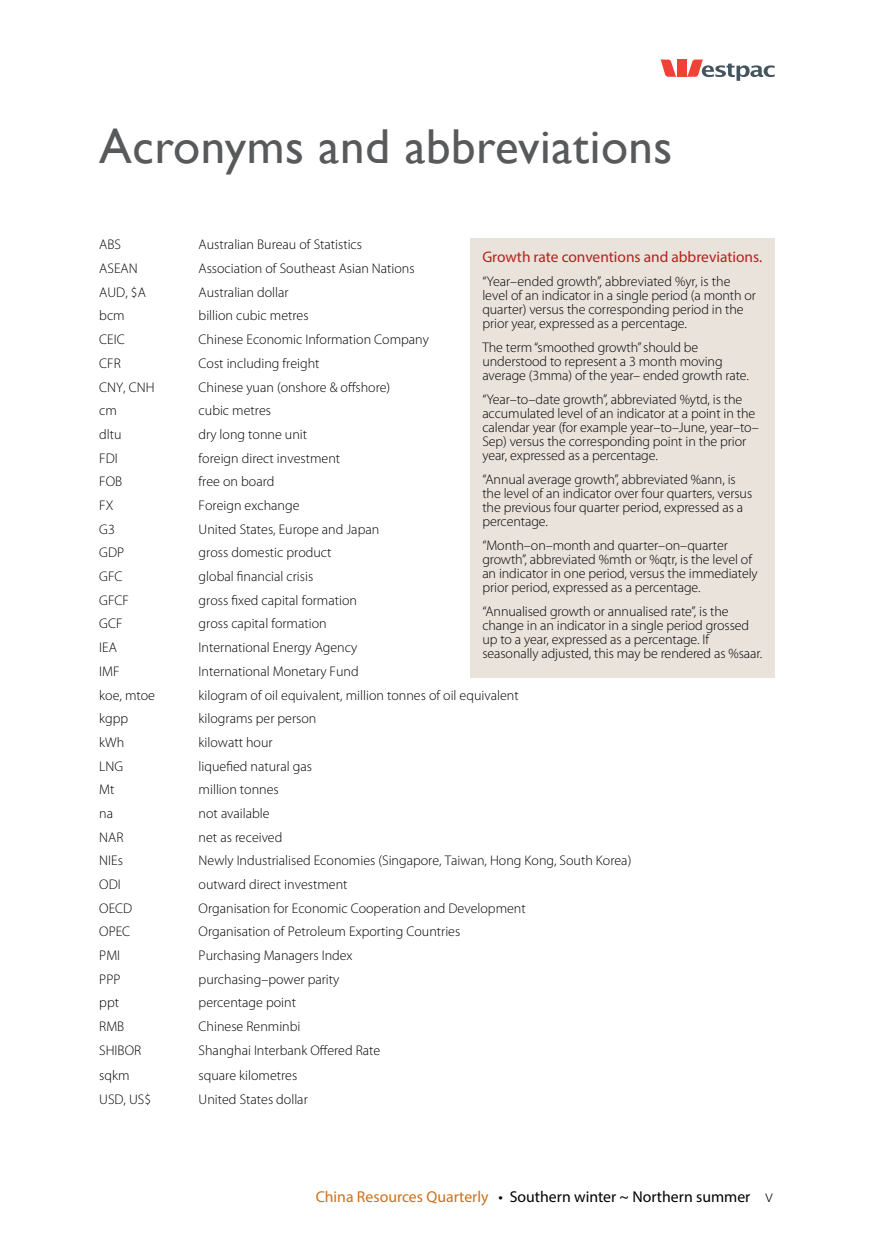
<style>
.page{position:relative;width:874px;height:1241px;background:#fff}
.page>*{position:absolute;margin:0;border:0;box-sizing:border-box;transform-origin:0 0}
.t1{font:49px "Gill Sans";letter-spacing:.01em;color:#58595b}
.t2{font:15.75px "Myriad Pro";color:#000}
.t3{font:15.4px "Myriad Pro";color:#b32317}
.t4{font:300 14px/14px "Myriad Pro";color:#000}
.s1{color:#d06f1a}
.s2{font-weight:300;font-size:17.5px}
</style>
<div class="page">
<svg style="left:660px;top:60px;width:16px;height:17px"></svg>
<div style="left:676px;top:60px;width:10px;height:17px;background:#ef4135"></div>
<svg style="left:686px;top:60px;width:88px;height:21px"></svg>
<div style="left:469px;top:238px;width:305px;height:439px;background:#e9e3dc"></div>
<h1 class="t1" style="left:99px;top:118px;width:574px">Acronyms and abbreviations</h1>
<p class="t4" style="left:99px;top:238px;width:23px">ABS</p>
<p class="t4" style="left:198px;top:238px;width:165px">Australian Bureau of Statistics</p>
<p class="t4" style="left:99px;top:261px;width:40px">ASEAN</p>
<p class="t4" style="left:198px;top:261px;width:217px">Association of Southeast Asian Nations</p>
<p class="t4" style="left:99px;top:285px;width:48px">AUD, $A</p>
<p class="t4" style="left:198px;top:285px;width:91px">Australian dollar</p>
<p class="t4" style="left:99px;top:309px;width:27px">bcm</p>
<p class="t4" style="left:198px;top:309px;width:111px">billion cubic metres</p>
<p class="t4" style="left:99px;top:332px;width:27px">CEIC</p>
<p class="t4" style="left:198px;top:332px;width:232px">Chinese Economic Information Company</p>
<p class="t4" style="left:99px;top:356px;width:23px">CFR</p>
<p class="t4" style="left:198px;top:356px;width:122px">Cost including freight</p>
<p class="t4" style="left:99px;top:380px;width:57px">CNY, CNH</p>
<p class="t4" style="left:198px;top:380px;width:193px">Chinese yuan (onshore &amp; offshore)</p>
<p class="t4" style="left:99px;top:404px;width:19px">cm</p>
<p class="t4" style="left:198px;top:404px;width:74px">cubic metres</p>
<p class="t4" style="left:99px;top:427px;width:24px">dltu</p>
<p class="t4" style="left:198px;top:427px;width:110px">dry long tonne unit</p>
<p class="t4" style="left:99px;top:451px;width:20px">FDI</p>
<p class="t4" style="left:198px;top:451px;width:143px">foreign direct investment</p>
<p class="t4" style="left:99px;top:475px;width:24px">FOB</p>
<p class="t4" style="left:198px;top:475px;width:77px">free on board</p>
<p class="t4" style="left:99px;top:498px;width:16px">FX</p>
<p class="t4" style="left:198px;top:498px;width:102px">Foreign exchange</p>
<p class="t4" style="left:99px;top:522px;width:17px">G3</p>
<p class="t4" style="left:198px;top:522px;width:182px">United States, Europe and Japan</p>
<p class="t4" style="left:99px;top:546px;width:26px">GDP</p>
<p class="t4" style="left:198px;top:546px;width:134px">gross domestic product</p>
<p class="t4" style="left:99px;top:569px;width:25px">GFC</p>
<p class="t4" style="left:198px;top:569px;width:116px">global financial crisis</p>
<p class="t4" style="left:99px;top:593px;width:31px">GFCF</p>
<p class="t4" style="left:198px;top:593px;width:160px">gross fixed capital formation</p>
<p class="t4" style="left:99px;top:617px;width:25px">GCF</p>
<p class="t4" style="left:198px;top:617px;width:129px">gross capital formation</p>
<p class="t4" style="left:99px;top:640px;width:19px">IEA</p>
<p class="t4" style="left:198px;top:640px;width:160px">International Energy Agency</p>
<p class="t4" style="left:99px;top:664px;width:22px">IMF</p>
<p class="t4" style="left:198px;top:664px;width:161px">International Monetary Fund</p>
<p class="t4" style="left:99px;top:688px;width:57px">koe, mtoe</p>
<p class="t4" style="left:198px;top:688px;width:321px">kilogram of oil equivalent, million tonnes of oil equivalent</p>
<p class="t4" style="left:99px;top:711px;width:30px">kgpp</p>
<p class="t4" style="left:198px;top:711px;width:119px">kilograms per person</p>
<p class="t4" style="left:99px;top:735px;width:26px">kWh</p>
<p class="t4" style="left:198px;top:735px;width:75px">kilowatt hour</p>
<p class="t4" style="left:99px;top:759px;width:25px">LNG</p>
<p class="t4" style="left:198px;top:759px;width:115px">liquefied natural gas</p>
<p class="t4" style="left:99px;top:782px;width:17px">Mt</p>
<p class="t4" style="left:198px;top:782px;width:82px">million tonnes</p>
<p class="t4" style="left:99px;top:806px;width:15px">na</p>
<p class="t4" style="left:198px;top:806px;width:73px">not available</p>
<p class="t4" style="left:99px;top:830px;width:26px">NAR</p>
<p class="t4" style="left:198px;top:830px;width:85px">net as received</p>
<p class="t4" style="left:99px;top:853px;width:25px">NIEs</p>
<p class="t4" style="left:198px;top:853px;width:434px">Newly Industrialised Economies (Singapore, Taiwan, Hong Kong, South Korea)</p>
<p class="t4" style="left:99px;top:877px;width:23px">ODI</p>
<p class="t4" style="left:198px;top:877px;width:150px">outward direct investment</p>
<p class="t4" style="left:99px;top:901px;width:34px">OECD</p>
<p class="t4" style="left:198px;top:901px;width:328px">Organisation for Economic Cooperation and Development</p>
<p class="t4" style="left:99px;top:924px;width:32px">OPEC</p>
<p class="t4" style="left:198px;top:924px;width:263px">Organisation of Petroleum Exporting Countries</p>
<p class="t4" style="left:99px;top:948px;width:22px">PMI</p>
<p class="t4" style="left:198px;top:948px;width:155px">Purchasing Managers Index</p>
<p class="t4" style="left:99px;top:972px;width:23px">PPP</p>
<p class="t4" style="left:198px;top:972px;width:142px">purchasing–power parity</p>
<p class="t4" style="left:99px;top:995px;width:21px">ppt</p>
<p class="t4" style="left:198px;top:995px;width:99px">percentage point</p>
<p class="t4" style="left:99px;top:1019px;width:27px">RMB</p>
<p class="t4" style="left:198px;top:1019px;width:103px">Chinese Renminbi</p>
<p class="t4" style="left:99px;top:1043px;width:43px">SHIBOR</p>
<p class="t4" style="left:198px;top:1043px;width:183px">Shanghai Interbank Offered Rate</p>
<p class="t4" style="left:99px;top:1068px;width:32px">sqkm</p>
<p class="t4" style="left:198px;top:1068px;width:100px">square kilometres</p>
<p class="t4" style="left:99px;top:1092px;width:53px">USD, US$</p>
<p class="t4" style="left:198px;top:1092px;width:111px">United States dollar</p>
<p class="t3" style="left:482px;top:247px;width:281px">Growth rate conventions and abbreviations.</p>
<p class="t4" style="left:482px;top:275px;width:275px">“Year–ended growth”, abbreviated %yr, is the level of an indicator in a single period (a month or quarter) versus the corresponding period in the prior year, expressed as a percentage.</p>
<p class="t4" style="left:482px;top:340px;width:268px">The term “smoothed growth” should be understood to represent a 3 month moving average (3mma) of the year– ended growth rate.</p>
<p class="t4" style="left:482px;top:392px;width:278px">“Year–to–date growth”, abbreviated %ytd, is the accumulated level of an indicator at a point in the calendar year (for example year–to–June, year–to– Sep) versus the corresponding point in the prior year, expressed as a percentage.</p>
<p class="t4" style="left:482px;top:472px;width:271px">“Annual average growth”, abbreviated %ann, is the level of an indicator over four quarters, versus the previous four quarter period, expressed as a percentage.</p>
<p class="t4" style="left:482px;top:538px;width:277px">“Month–on–month and quarter–on–quarter growth”, abbreviated %mth or %qtr, is the level of an indicator in one period, versus the immediately prior period, expressed as a percentage.</p>
<p class="t4" style="left:482px;top:604px;width:281px">“Annualised growth or annualised rate”, is the change in an indicator in a single period grossed up to a year, expressed as a percentage. If seasonally adjusted, this may be rendered as %saar.</p>
<p class="t2" style="left:315px;top:1187px;width:458px"><span class="s1">China Resources Quarterly</span> • Southern winter ~ Northern summer <span class="s2">v</span></p>
</div>
